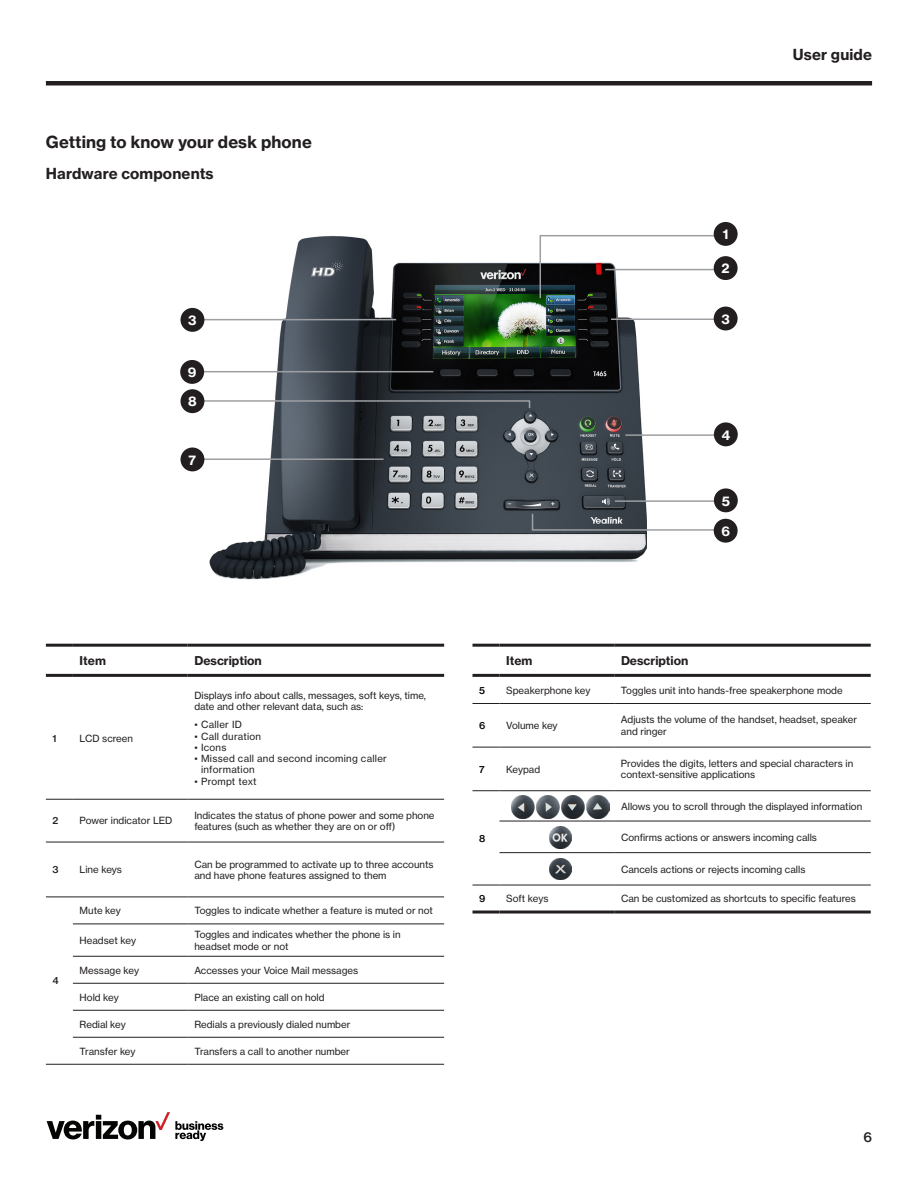
<style>
.page{position:relative;width:918px;height:1188px;background:#fff}
.page>*{position:absolute;margin:0;border:0;box-sizing:border-box;transform-origin:0 0}
.t1{font:16.5px "N Haas Grotesk TX Std 75 Bd";letter-spacing:.005em;color:#231f20}
.t2{font:15px "N Haas Grotesk TX Std 75 Bd";letter-spacing:.01em;color:#231f20}
.t3{font:13.5px "N Haas Grotesk TX Std 65 Md";color:#231f20}
.t4{font:13.2px "N Haas Grotesk TX Std 75 Bd";color:#fff}
.t5{font:12px "N Haas Grotesk TX Std 75 Bd";color:#231f20}
.t6{font:9.75px/11.2px "N Haas Grotesk TX Std 55 Rg";color:#231f20}
.t7{font:9.75px/11.2px "N Haas Grotesk TX Std 55 Rg";letter-spacing:.025em;color:#231f20}
.t8{font:9.75px "N Haas Grotesk TX Std 65 Md";color:#000}
.t9{font:9.75px "N Haas Grotesk TX Std 65 Md";color:#231f20}
.s1{color:#fff}
</style>
<div class="page">
<img style="left:197px;top:236px;width:450px;height:344px">
<div style="left:46px;top:81px;width:826px;height:5px;background:#231f20"></div>
<svg style="left:47px;top:1112px;width:176px;height:29px"></svg>
<svg style="left:472px;top:673px;width:399px;height:1px"></svg>
<svg style="left:472px;top:746px;width:399px;height:165px"></svg>
<hr style="left:472px;top:644px;width:28px;height:3px;background:#231f20">
<hr style="left:500px;top:644px;width:114px;height:3px;background:#231f20">
<hr style="left:614px;top:644px;width:257px;height:3px;background:#231f20">
<hr style="left:472px;top:674px;width:28px;height:3px;background:#231f20">
<hr style="left:500px;top:674px;width:114px;height:3px;background:#231f20">
<hr style="left:614px;top:674px;width:257px;height:3px;background:#231f20">
<svg style="left:472px;top:703px;width:28px;height:1px"></svg>
<hr style="left:500px;top:703px;width:114px;height:1px;background:#231f20">
<hr style="left:614px;top:703px;width:257px;height:1px;background:#231f20">
<svg style="left:472px;top:747px;width:28px;height:1px"></svg>
<hr style="left:500px;top:747px;width:114px;height:1px;background:#231f20">
<hr style="left:614px;top:747px;width:257px;height:1px;background:#231f20">
<svg style="left:472px;top:790px;width:28px;height:1px"></svg>
<hr style="left:500px;top:790px;width:114px;height:1px;background:#231f20">
<hr style="left:614px;top:790px;width:257px;height:1px;background:#231f20">
<hr style="left:500px;top:821px;width:114px;height:1px;background:#231f20">
<hr style="left:614px;top:821px;width:257px;height:1px;background:#231f20">
<hr style="left:500px;top:852px;width:114px;height:1px;background:#231f20">
<hr style="left:614px;top:852px;width:257px;height:1px;background:#231f20">
<svg style="left:472px;top:885px;width:28px;height:1px"></svg>
<hr style="left:500px;top:885px;width:114px;height:1px;background:#231f20">
<hr style="left:614px;top:885px;width:257px;height:1px;background:#231f20">
<hr style="left:472px;top:911px;width:28px;height:3px;background:#231f20">
<hr style="left:500px;top:911px;width:114px;height:3px;background:#231f20">
<hr style="left:614px;top:911px;width:257px;height:3px;background:#231f20">
<img style="left:511px;top:795px;width:98px;height:24px">
<img style="left:549px;top:826px;width:22px;height:22px">
<img style="left:549px;top:858px;width:22px;height:22px">
<svg style="left:46px;top:673px;width:398px;height:1px"></svg>
<svg style="left:46px;top:798px;width:398px;height:266px"></svg>
<hr style="left:46px;top:644px;width:27px;height:3px;background:#231f20">
<hr style="left:73px;top:644px;width:115px;height:3px;background:#231f20">
<hr style="left:188px;top:644px;width:256px;height:3px;background:#231f20">
<hr style="left:46px;top:674px;width:27px;height:3px;background:#231f20">
<hr style="left:73px;top:674px;width:115px;height:3px;background:#231f20">
<hr style="left:188px;top:674px;width:256px;height:3px;background:#231f20">
<svg style="left:46px;top:799px;width:27px;height:1px"></svg>
<hr style="left:73px;top:799px;width:115px;height:1px;background:#231f20">
<hr style="left:188px;top:799px;width:256px;height:1px;background:#231f20">
<svg style="left:46px;top:842px;width:27px;height:1px"></svg>
<hr style="left:73px;top:842px;width:115px;height:1px;background:#231f20">
<hr style="left:188px;top:842px;width:256px;height:1px;background:#231f20">
<svg style="left:46px;top:897px;width:27px;height:1px"></svg>
<hr style="left:73px;top:897px;width:115px;height:1px;background:#231f20">
<hr style="left:188px;top:897px;width:256px;height:1px;background:#231f20">
<hr style="left:73px;top:924px;width:115px;height:1px;background:#231f20">
<hr style="left:188px;top:924px;width:256px;height:1px;background:#231f20">
<hr style="left:73px;top:956px;width:115px;height:1px;background:#231f20">
<hr style="left:188px;top:956px;width:256px;height:1px;background:#231f20">
<hr style="left:73px;top:983px;width:115px;height:1px;background:#231f20">
<hr style="left:188px;top:983px;width:256px;height:1px;background:#231f20">
<hr style="left:73px;top:1010px;width:115px;height:1px;background:#231f20">
<hr style="left:188px;top:1010px;width:256px;height:1px;background:#231f20">
<hr style="left:73px;top:1037px;width:115px;height:1px;background:#231f20">
<hr style="left:188px;top:1037px;width:256px;height:1px;background:#231f20">
<svg style="left:46px;top:1064px;width:27px;height:1px"></svg>
<hr style="left:73px;top:1064px;width:115px;height:1px;background:#231f20">
<hr style="left:188px;top:1064px;width:256px;height:1px;background:#231f20">
<hr style="left:611px;top:319px;width:109px;height:1px;background:#9d9fa2">
<hr style="left:202px;top:458px;width:182px;height:2px;background:#9d9fa2">
<div style="left:714px;top:307px;width:24px;height:23px;background:#231f20;border-radius:50%"></div>
<div style="left:714px;top:256px;width:24px;height:24px;background:#231f20;border-radius:50%"></div>
<svg style="left:531px;top:512px;width:185px;height:19px"></svg>
<div style="left:714px;top:519px;width:24px;height:24px;background:#231f20;border-radius:50%"></div>
<svg style="left:539px;top:234px;width:183px;height:66px"></svg>
<div style="left:714px;top:222px;width:24px;height:24px;background:#231f20;border-radius:50%"></div>
<hr style="left:625px;top:434px;width:101px;height:2px;background:#9d9fa2">
<div style="left:714px;top:422px;width:24px;height:24px;background:#231f20;border-radius:50%"></div>
<hr style="left:615px;top:500px;width:111px;height:2px;background:#9d9fa2">
<div style="left:714px;top:488px;width:24px;height:24px;background:#231f20;border-radius:50%"></div>
<svg style="left:201px;top:399px;width:330px;height:11px"></svg>
<hr style="left:201px;top:371px;width:232px;height:1px;background:#9d9fa2">
<hr style="left:202px;top:319px;width:194px;height:1px;background:#9d9fa2">
<div style="left:181px;top:448px;width:23px;height:23px;background:#231f20;border-radius:50%"></div>
<div style="left:181px;top:389px;width:23px;height:24px;background:#231f20;border-radius:50%"></div>
<div style="left:180px;top:360px;width:24px;height:24px;background:#231f20;border-radius:50%"></div>
<div style="left:181px;top:308px;width:23px;height:24px;background:#231f20;border-radius:50%"></div>
<h1 class="t1" style="left:46px;top:131px;width:267px">Getting to know your desk phone</h1>
<h2 class="t2" style="left:46px;top:164px;width:169px">Hardware components</h2>
<h3 class="t4" style="left:188px;top:312px;width:10px">3</h3>
<h3 class="t4" style="left:188px;top:364px;width:10px">9</h3>
<h3 class="t4" style="left:188px;top:393px;width:10px">8</h3>
<h3 class="t4" style="left:189px;top:451px;width:9px">7</h3>
<h2 class="t2" style="left:793px;top:45px;width:81px">User guide</h2>
<h3 class="t4" style="left:723px;top:226px;width:7px">1</h3>
<h3 class="t4" style="left:722px;top:260px;width:10px">2</h3>
<h3 class="t4" style="left:721px;top:311px;width:10px">3</h3>
<h3 class="t4" style="left:722px;top:426px;width:10px">4</h3>
<h3 class="t4" style="left:722px;top:492px;width:10px">5</h3>
<h3 class="t4" style="left:721px;top:523px;width:10px">6</h3>
<p class="t5" style="left:80px;top:653px;width:28px">Item</p>
<p class="t5" style="left:194px;top:653px;width:69px">Description</p>
<p class="t9" style="left:53px;top:732px;width:6px">1</p>
<p class="t6" style="left:80px;top:733px;width:55px">LCD screen</p>
<p class="t6" style="left:194px;top:690px;width:233px">Displays info about calls, messages, soft keys, time, date and other relevant data, such as:</p>
<p class="t7" style="left:194px;top:719px;width:49px">• Caller ID</p>
<p class="t7" style="left:194px;top:730px;width:68px">• Call duration</p>
<p class="t6" style="left:194px;top:742px;width:34px">• Icons</p>
<p class="t7" style="left:201px;top:753px;width:187px;text-indent:-7px">• Missed call and second incoming caller information</p>
<p class="t6" style="left:194px;top:775px;width:64px">• Prompt text</p>
<p class="t9" style="left:53px;top:815px;width:7px">2</p>
<p class="t6" style="left:80px;top:815px;width:94px">Power indicator LED</p>
<p class="t6" style="left:194px;top:810px;width:242px">Indicates the status of phone power and some phone features (such as whether they are on or off)</p>
<p class="t9" style="left:53px;top:864px;width:8px">3</p>
<p class="t6" style="left:80px;top:864px;width:44px">Line keys</p>
<p class="t6" style="left:194px;top:858px;width:241px">Can be programmed to activate up to three accounts and have phone features assigned to them</p>
<p class="t9" style="left:53px;top:975px;width:14px">4<span class="s1">4</span></p>
<p class="t6" style="left:80px;top:905px;width:43px">Mute key</p>
<p class="t6" style="left:194px;top:905px;width:240px">Toggles to indicate whether a feature is muted or not</p>
<p class="t6" style="left:80px;top:935px;width:58px">Headset key</p>
<p class="t6" style="left:194px;top:929px;width:208px">Toggles and indicates whether the phone is in headset mode or not</p>
<p class="t6" style="left:80px;top:964px;width:61px">Message key</p>
<p class="t6" style="left:194px;top:964px;width:165px">Accesses your Voice Mail messages</p>
<p class="t6" style="left:80px;top:991px;width:41px">Hold key</p>
<p class="t6" style="left:194px;top:991px;width:132px">Place an existing call on hold</p>
<p class="t6" style="left:80px;top:1018px;width:48px">Redial key</p>
<p class="t6" style="left:194px;top:1018px;width:158px">Redials a previously dialed number</p>
<p class="t6" style="left:80px;top:1045px;width:57px">Transfer key</p>
<p class="t6" style="left:194px;top:1045px;width:157px">Transfers a call to another number</p>
<p class="t5" style="left:506px;top:653px;width:28px">Item</p>
<p class="t5" style="left:621px;top:653px;width:69px">Description</p>
<p class="t8" style="left:479px;top:684px;width:7px">5</p>
<p class="t6" style="left:506px;top:685px;width:86px">Speakerphone key</p>
<p class="t6" style="left:621px;top:685px;width:223px">Toggles unit into hands-free speakerphone mode</p>
<p class="t8" style="left:479px;top:719px;width:8px">6</p>
<p class="t6" style="left:506px;top:720px;width:53px">Volume key</p>
<p class="t6" style="left:621px;top:714px;width:238px">Adjusts the volume of the handset, headset, speaker and ringer</p>
<p class="t8" style="left:479px;top:763px;width:7px">7</p>
<p class="t6" style="left:506px;top:764px;width:35px">Keypad</p>
<p class="t6" style="left:621px;top:758px;width:234px">Provides the digits, letters and special characters in context-sensitive applications</p>
<p class="t8" style="left:479px;top:832px;width:8px">8</p>
<p class="t6" style="left:621px;top:800px;width:243px">Allows you to scroll through the displayed information</p>
<p class="t6" style="left:621px;top:831px;width:198px">Confirms actions or answers incoming calls</p>
<p class="t6" style="left:621px;top:863px;width:186px">Cancels actions or rejects incoming calls</p>
<p class="t8" style="left:479px;top:893px;width:8px">9</p>
<p class="t6" style="left:506px;top:893px;width:44px">Soft keys</p>
<p class="t6" style="left:621px;top:893px;width:237px">Can be customized as shortcuts to specific features</p>
<h3 class="t3" style="left:863px;top:1129px;width:10px">6</h3>
</div>
